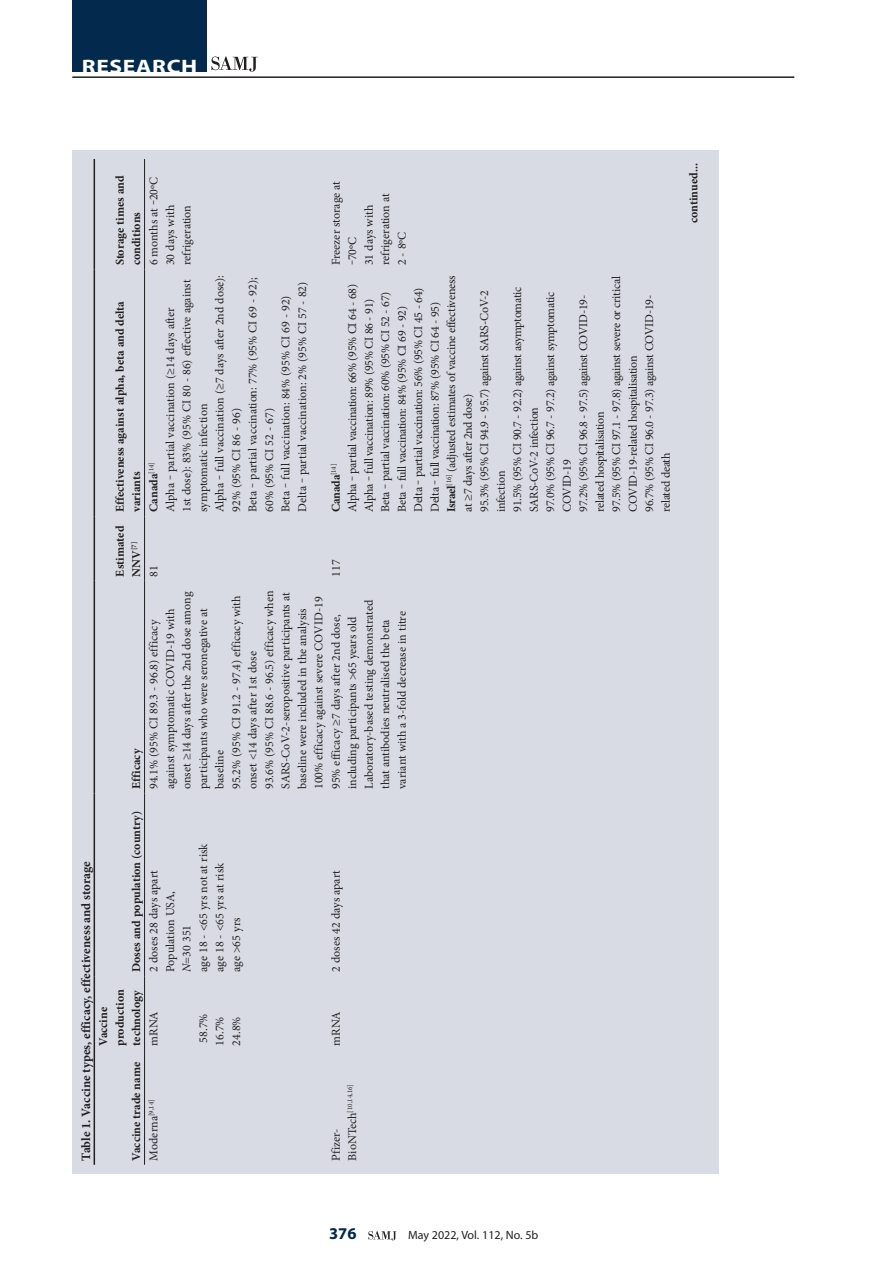
<style>
.page{position:relative;width:893px;height:1263px;background:#fff}
.page>*{position:absolute;margin:0;border:0;box-sizing:border-box;transform-origin:0 0}
.t1{font:700 19.5px "Myriad Pro";letter-spacing:.03em;color:#fff;scale:1.2 1}
.t2{font:700 16.5px "Myriad Pro";color:#03294d}
.TABLE_HEAD{font:700 12.75px "Minion Pro";color:#231f20}
.TABLE_COPY{font:12px/16.5px "Minion Pro";letter-spacing:-.005em;color:#231f20}
.TABLE_FIELD_NAME{font:700 12px/16.5px "Minion Pro";color:#231f20}
.t3{font:12px "Myriad Pro";color:#231f20}
.TABLE_COPY-2{font:700 12px "Minion Pro";letter-spacing:-.005em;color:#231f20}
.TABLE_COPY-3{font:7.05px "Minion Pro";color:#231f20}
.s1{font-weight:700}
.s2{font-style:italic}
.s3{font-size:12px}
</style>
<div class="page">
<svg style="left:368px;top:1231px;width:29px;height:9px"></svg>
<hr style="left:72px;top:76px;width:722px;height:2px;background:#231f20">
<div style="left:72px;top:0;width:135px;height:72px;background:#03294d"></div>
<svg style="left:211px;top:57px;width:47px;height:15px"></svg>
<div style="left:72px;top:150px;width:647px;height:1023px;background:#d8dbe4"></div>
<hr style="left:144px;top:1050px;width:1px;height:115px;background:#231f20">
<hr style="left:144px;top:976px;width:1px;height:74px;background:#231f20">
<hr style="left:144px;top:793px;width:1px;height:183px;background:#231f20">
<hr style="left:144px;top:581px;width:1px;height:212px;background:#231f20">
<hr style="left:144px;top:516px;width:1px;height:65px;background:#231f20">
<hr style="left:144px;top:270px;width:1px;height:246px;background:#231f20">
<hr style="left:144px;top:159px;width:1px;height:111px;background:#231f20">
<hr style="left:94px;top:1050px;width:1px;height:115px;background:#231f20">
<hr style="left:94px;top:976px;width:1px;height:74px;background:#231f20">
<hr style="left:94px;top:793px;width:1px;height:183px;background:#231f20">
<hr style="left:94px;top:581px;width:1px;height:212px;background:#231f20">
<hr style="left:94px;top:516px;width:1px;height:65px;background:#231f20">
<hr style="left:94px;top:270px;width:1px;height:246px;background:#231f20">
<hr style="left:94px;top:159px;width:1px;height:111px;background:#231f20">
<h1 class="t1" style="left:82px;top:54px;width:98px">RESEARCH</h1>
<p class="TABLE_FIELD_NAME" style="left:112px;top:265px;width:91px;rotate:-90deg">Storage times and conditions</p>
<p class="TABLE_FIELD_NAME" style="left:112px;top:512px;width:213px;rotate:-90deg">Effectiveness against alpha, beta and delta variants</p>
<p class="TABLE_FIELD_NAME" style="left:112px;top:576px;width:52px;rotate:-90deg">Estimated<br>NNV<sup>[7]</sup></p>
<p class="TABLE_COPY" style="left:145px;top:265px;width:90px;rotate:-90deg">6 months at ‒20oC</p>
<p class="TABLE_COPY" style="left:162px;top:265px;width:62px;rotate:-90deg">30 days with refrigeration</p>
<p class="TABLE_COPY" style="left:162px;top:512px;width:234px;rotate:-90deg">Alpha ‒ partial vaccination (≥14 days after<br>1st dose): 83% (95% CI 80 - 86) effective against symptomatic infection</p>
<p class="TABLE_COPY" style="left:211px;top:512px;width:239px;rotate:-90deg">Alpha ‒ full vaccination (≥7 days after 2nd dose):<br>92% (95% CI 86 - 96)</p>
<p class="TABLE_COPY" style="left:244px;top:512px;width:236px;rotate:-90deg">Beta ‒ partial vaccination: 77% (95% CI 69 - 92);<br>60% (95% CI 52 - 67)</p>
<p class="TABLE_COPY" style="left:294px;top:512px;width:232px;rotate:-90deg">Delta ‒ partial vaccination: 2% (95% CI 57 - 82)</p>
<p class="TABLE_COPY" style="left:277px;top:512px;width:218px;rotate:-90deg">Beta ‒ full vaccination: 84% (95% CI 69 - 92)</p>
<p class="TABLE_COPY-2" style="left:145px;top:512px;width:51px;rotate:-90deg">Canada<sup>[14]</sup></p>
<p class="TABLE_COPY" style="left:145px;top:576px;width:13px;rotate:-90deg">81</p>
<p class="TABLE_COPY" style="left:328px;top:265px;width:86px;rotate:-90deg">Freezer storage at ‒70oC</p>
<p class="TABLE_COPY" style="left:361px;top:265px;width:74px;rotate:-90deg">31 days with refrigeration at<br>2 - 8oC</p>
<p class="TABLE_COPY" style="left:443px;top:512px;width:238px;rotate:-90deg"><span class="s1">Israel</span><sup>[16]</sup> (adjusted estimates of vaccine effectiveness at ≥7 days after 2nd dose)</p>
<p class="TABLE_COPY" style="left:608px;top:512px;width:237px;rotate:-90deg">97.5% (95% CI 97.1 - 97.8) against severe or critical<br>COVID‑19-related hospitalisation</p>
<p class="TABLE_COPY" style="left:344px;top:512px;width:229px;rotate:-90deg">Alpha ‒ partial vaccination: 66% (95% CI 64 - 68)</p>
<p class="TABLE_COPY" style="left:476px;top:512px;width:223px;rotate:-90deg">95.3% (95% CI 94.9 - 95.7) against SARS-CoV-2 infection</p>
<p class="TABLE_COPY" style="left:509px;top:512px;width:227px;rotate:-90deg">91.5% (95% CI 90.7 - 92.2) against asymptomatic<br>SARS-CoV-2 infection</p>
<p class="TABLE_COPY" style="left:542px;top:512px;width:222px;rotate:-90deg">97.0% (95% CI 96.7 - 97.2) against symptomatic<br>COVID‑19</p>
<p class="TABLE_COPY" style="left:575px;top:512px;width:217px;rotate:-90deg">97.2% (95% CI 96.8 - 97.5) against COVID‑19- related hospitalisation</p>
<p class="TABLE_COPY" style="left:410px;top:512px;width:226px;rotate:-90deg">Delta ‒ partial vaccination: 56% (95% CI 45 - 64)</p>
<p class="TABLE_COPY" style="left:361px;top:512px;width:215px;rotate:-90deg">Alpha ‒ full vaccination: 89% (95% CI 86 - 91)</p>
<p class="TABLE_COPY" style="left:377px;top:512px;width:222px;rotate:-90deg">Beta ‒ partial vaccination: 60% (95% CI 52 - 67)</p>
<p class="TABLE_COPY" style="left:641px;top:512px;width:217px;rotate:-90deg">96.7% (95% CI 96.0 - 97.3) against COVID‑19- related death</p>
<p class="TABLE_COPY" style="left:427px;top:512px;width:212px;rotate:-90deg">Delta ‒ full vaccination: 87% (95% CI 64 - 95)</p>
<p class="TABLE_COPY" style="left:394px;top:512px;width:207px;rotate:-90deg">Beta ‒ full vaccination: 84% (95% CI 69 - 92)</p>
<p class="TABLE_COPY-2" style="left:327px;top:512px;width:50px;rotate:-90deg">Canada<sup>[14]</sup></p>
<p class="TABLE_COPY" style="left:328px;top:576px;width:19px;rotate:-90deg">117</p>
<p class="TABLE_COPY" style="left:145px;top:789px;width:199px;rotate:-90deg">94.1% (95% CI 89.3 - 96.8) efficacy against symptomatic COVID‑19 with onset ≥14 days after the 2nd dose among participants who were seronegative at baseline</p>
<p class="TABLE_COPY" style="left:228px;top:789px;width:195px;rotate:-90deg">95.2% (95% CI 91.2 - 97.4) efficacy with onset &lt;14 days after 1st dose</p>
<p class="TABLE_COPY" style="left:261px;top:789px;width:200px;rotate:-90deg">93.6% (95% CI 88.6 - 96.5) efficacy when<br>SARS-CoV-2-seropositive participants at baseline were included in the analysis</p>
<p class="TABLE_COPY" style="left:310px;top:789px;width:194px;rotate:-90deg">100% efficacy against severe COVID‑19</p>
<p class="TABLE_COPY" style="left:361px;top:789px;width:191px;rotate:-90deg">Laboratory-based testing demonstrated that antibodies neutralised the beta variant with a 3-fold decrease in titre</p>
<p class="TABLE_COPY" style="left:328px;top:789px;width:176px;rotate:-90deg">95% efficacy ≥7 days after 2nd dose, including participants &gt;65 years old</p>
<p class="TABLE_FIELD_NAME" style="left:128px;top:789px;width:42px;rotate:-90deg">Efficacy</p>
<p class="TABLE_FIELD_NAME" style="left:128px;top:972px;width:162px;rotate:-90deg">Doses and population (country)</p>
<p class="TABLE_COPY" style="left:195px;top:972px;width:130px;rotate:-90deg">age 18 - &lt;65 yrs not at risk</p>
<p class="TABLE_HEAD" style="left:77px;top:1160px;width:301px;rotate:-90deg">Table 1. Vaccine types, efficacy, effectiveness and storage</p>
<p class="TABLE_COPY" style="left:211px;top:972px;width:111px;rotate:-90deg">age 18 - &lt;65 yrs at risk</p>
<p class="TABLE_COPY" style="left:145px;top:972px;width:103px;rotate:-90deg">2 doses 28 days apart</p>
<p class="TABLE_COPY" style="left:162px;top:972px;width:83px;rotate:-90deg">Population USA,</p>
<p class="TABLE_COPY" style="left:228px;top:972px;width:56px;rotate:-90deg">age &gt;65 yrs</p>
<p class="TABLE_COPY" style="left:178px;top:972px;width:49px;rotate:-90deg"><span class="s2">N</span>=30 351</p>
<p class="TABLE_FIELD_NAME" style="left:95px;top:1046px;width:58px;rotate:-90deg">Vaccine production technology</p>
<p class="TABLE_COPY" style="left:145px;top:1046px;width:36px;rotate:-90deg">mRNA</p>
<p class="TABLE_COPY" style="left:195px;top:1043px;width:31px;rotate:-90deg">58.7%</p>
<p class="TABLE_COPY" style="left:211px;top:1046px;width:31px;rotate:-90deg">16.7%</p>
<p class="TABLE_COPY" style="left:228px;top:1046px;width:31px;rotate:-90deg">24.8%</p>
<p class="TABLE_FIELD_NAME" style="left:128px;top:1160px;width:100px;rotate:-90deg">Vaccine trade name</p>
<p class="TABLE_COPY" style="left:145px;top:1160px;width:62px;rotate:-90deg">Moderna<sup>[9,14]</sup></p>
<p class="TABLE_COPY" style="left:328px;top:972px;width:103px;rotate:-90deg">2 doses 42 days apart</p>
<p class="TABLE_COPY" style="left:328px;top:1046px;width:36px;rotate:-90deg">mRNA</p>
<p class="TABLE_COPY-3" style="left:345px;top:1160px;width:78px;rotate:-90deg"><span class="s3">BioNTech</span>[10,14,16]</p>
<p class="TABLE_COPY" style="left:328px;top:1160px;width:32px;rotate:-90deg">Pfizer-</p>
<p class="TABLE_FIELD_NAME" style="left:685px;top:223px;width:62px;rotate:-90deg">continued...</p>
<h2 class="t2" style="left:329px;top:1223px;width:29px">376</h2>
<p class="t3" style="left:408px;top:1228px;width:132px">May 2022, Vol. 112, No. 5b</p>
</div>
